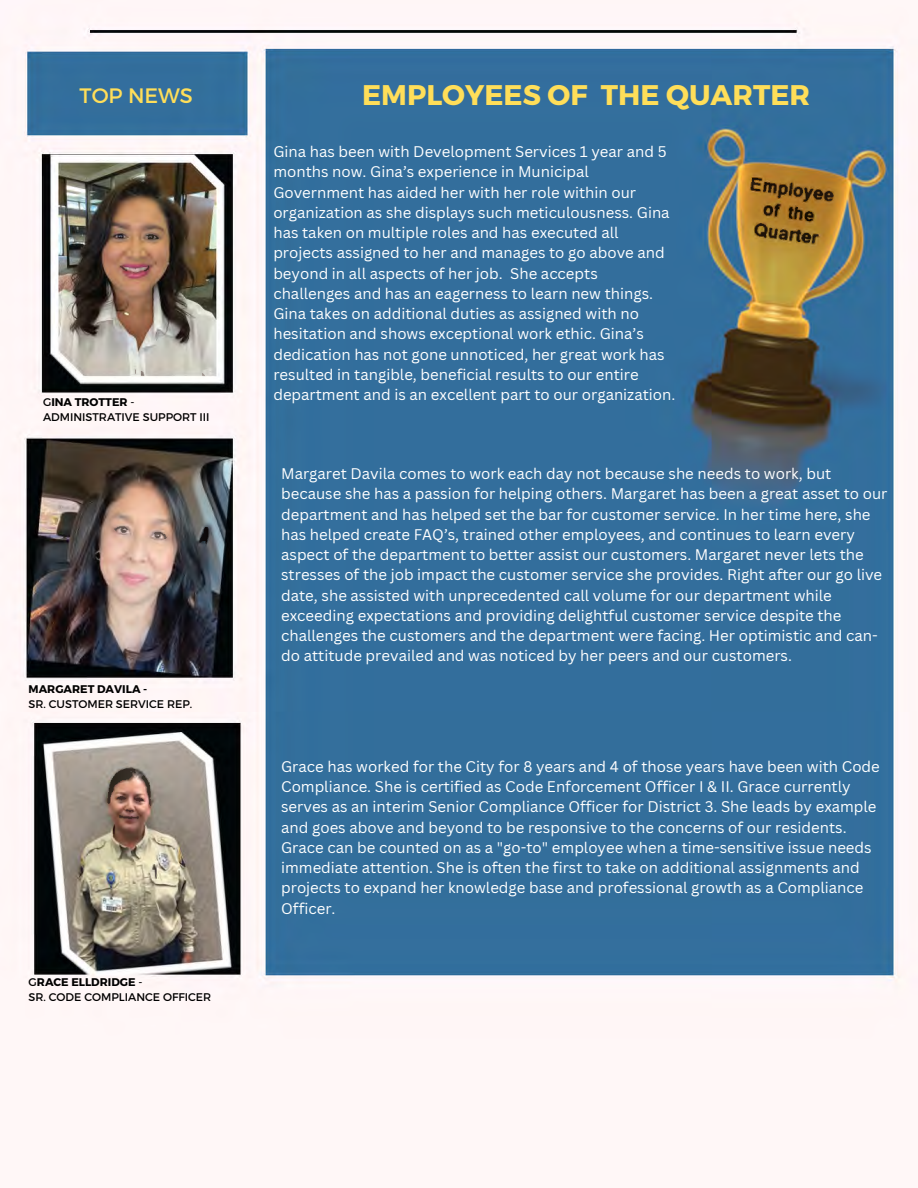
<style>
.page{position:relative;width:918px;height:1188px;background:#fff}
.page>*{position:absolute;margin:0;border:0;box-sizing:border-box;transform-origin:0 0}
.t1{font:700 28.35px "Montserrat";color:#ffde59}
.t2{font:20.85px "Montserrat";color:#ffde59}
.t3{font:15px/20.2px "Canva Sans";color:#fff}
.t4{font:11.1px "Montserrat";color:#000}
.t5{font:700 11.1px "Montserrat";color:#000}
.s1{font-weight:400}
</style>
<div class="page">
<img style="left:0;top:9px;width:918px;height:988px">
<p class="t2" style="left:80px;top:82px;width:115px">TOP NEWS</p>
<p class="t1" style="left:362px;top:76px;width:449px">EMPLOYEES OF THE QUARTER</p>
<p class="t5" style="left:43px;top:395px;width:93px"><span class="s1">G</span>INA TROTTER <span class="s1">-</span></p>
<p class="t4" style="left:43px;top:409px;width:168px">ADMINISTRATIVE SUPPORT III</p>
<p class="t5" style="left:29px;top:682px;width:120px">MARGARET DAVILA -</p>
<p class="t4" style="left:29px;top:696px;width:165px">SR. CUSTOMER SERVICE REP.</p>
<p class="t5" style="left:29px;top:975px;width:115px"><span class="s1">G</span>RACE ELLDRIDGE <span class="s1">-</span></p>
<p class="t4" style="left:29px;top:990px;width:184px">SR. CODE COMPLIANCE OFFICER</p>
<p class="t3" style="left:273px;top:141px;width:404px">Gina has been with Development Services 1 year and 5 months now. Gina’s experience in Municipal Government has aided her with her role within our organization as she displays such meticulousness. Gina has taken on multiple roles and has executed all projects assigned to her and manages to go above and beyond in all aspects of her job. She accepts challenges and has an eagerness to learn new things.<br>Gina takes on additional duties as assigned with no hesitation and shows exceptional work ethic. Gina’s dedication has not gone unnoticed, her great work has resulted in tangible, beneficial results to our entire department and is an excellent part to our organization.</p>
<p class="t3" style="left:281px;top:463px;width:608px">Margaret Davila comes to work each day not because she needs to work, but because she has a passion for helping others. Margaret has been a great asset to our department and has helped set the bar for customer service. In her time here, she has helped create FAQ’s, trained other employees, and continues to learn every aspect of the department to better assist our customers. Margaret never lets the stresses of the job impact the customer service she provides. Right after our go live date, she assisted with unprecedented call volume for our department while exceeding expectations and providing delightful customer service despite the challenges the customers and the department were facing. Her optimistic and can&shy;do attitude prevailed and was noticed by her peers and our customers.</p>
<p class="t3" style="left:281px;top:756px;width:600px">Grace has worked for the City for 8 years and 4 of those years have been with Code Compliance. She is certified as Code Enforcement Officer I &amp; II. Grace currently serves as an interim Senior Compliance Officer for District 3. She leads by example and goes above and beyond to be responsive to the concerns of our residents.<br>Grace can be counted on as a "go-to" employee when a time-sensitive issue needs immediate attention. She is often the first to take on additional assignments and projects to expand her knowledge base and professional growth as a Compliance Officer.</p>
</div>
